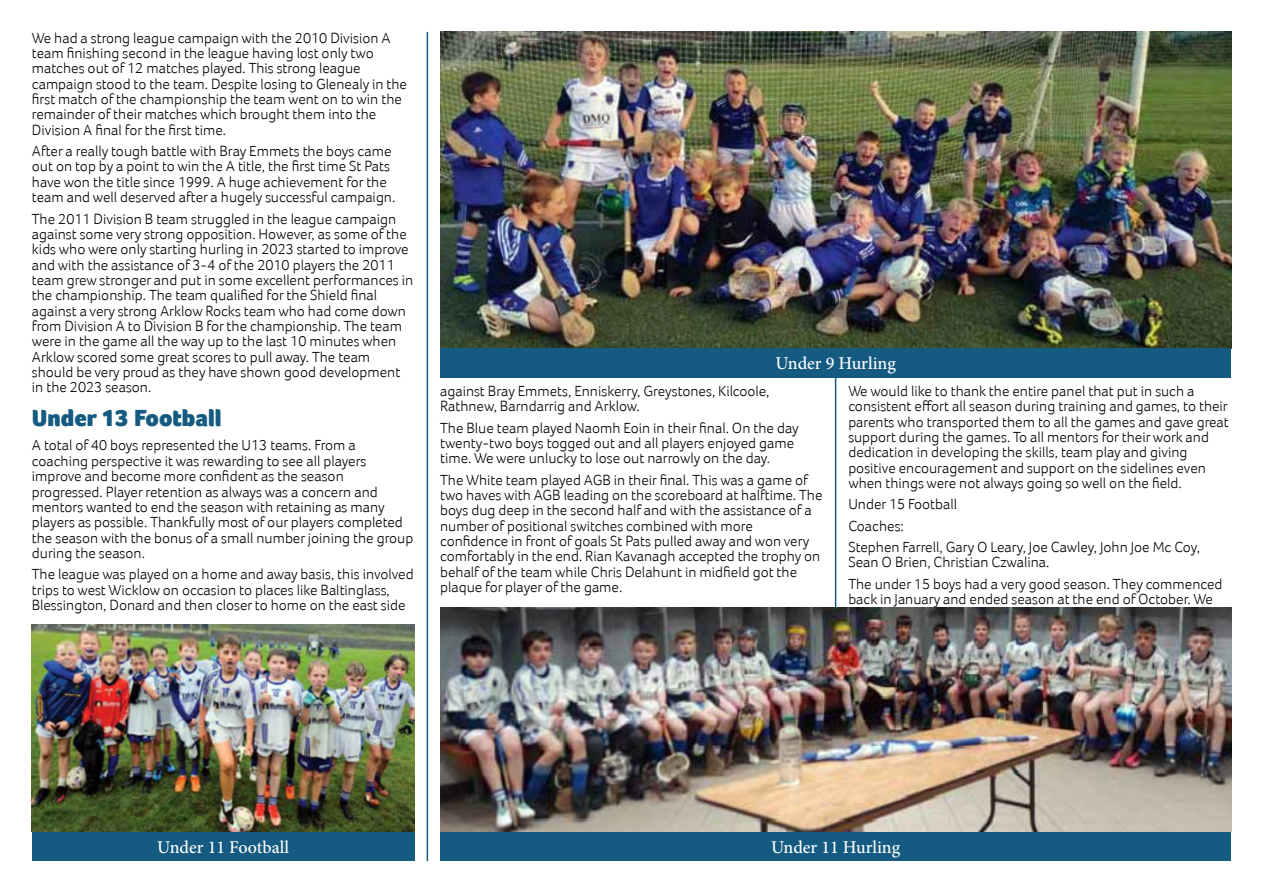
<style>
.page{position:relative;width:1263px;height:893px;background:#fff}
.page>*{position:absolute;margin:0;border:0;box-sizing:border-box;transform-origin:0 0}
.t1{font:900 24px "Foco";color:#155b81}
.t2{font:500 18px "Minion Pro";color:#fff}
.t3{font:300 15px "Foco";color:#000}
</style>
<div class="page">
<hr style="left:835px;top:32px;width:1px;height:829px;background:#155b81">
<hr style="left:427px;top:32px;width:1px;height:829px;background:#155b81">
<img style="left:440px;top:32px;width:791px;height:316px">
<div style="left:440px;top:348px;width:791px;height:29px;background:#155b81"></div>
<div style="left:440px;top:832px;width:791px;height:29px;background:#155b81"></div>
<div style="left:32px;top:832px;width:383px;height:29px;background:#155b81"></div>
<img style="left:32px;top:625px;width:383px;height:207px">
<img style="left:440px;top:607px;width:791px;height:225px">
<p class="t3" style="left:32px;top:32px;width:360px">We had a strong league campaign with the 2010 Division A</p>
<p class="t3" style="left:32px;top:47px;width:343px">team finishing second in the league having lost only two</p>
<p class="t3" style="left:32px;top:63px;width:330px">matches out of 12 matches played. This strong league</p>
<p class="t3" style="left:32px;top:78px;width:377px">campaign stood to the team. Despite losing to Glenealy in the</p>
<p class="t3" style="left:32px;top:93px;width:372px">first match of the championship the team went on to win the</p>
<p class="t3" style="left:32px;top:109px;width:346px">remainder of their matches which brought them into the</p>
<p class="t3" style="left:32px;top:124px;width:196px">Division A final for the first time.</p>
<p class="t3" style="left:32px;top:145px;width:361px">After a really tough battle with Bray Emmets the boys came</p>
<p class="t3" style="left:32px;top:161px;width:360px">out on top by a point to win the A title, the first time St Pats</p>
<p class="t3" style="left:32px;top:176px;width:356px">have won the title since 1999. A huge achievement for the</p>
<p class="t3" style="left:32px;top:191px;width:365px">team and well deserved after a hugely successful campaign.</p>
<p class="t3" style="left:32px;top:213px;width:366px">The 2011 Division B team struggled in the league campaign</p>
<p class="t3" style="left:32px;top:228px;width:376px">against some very strong opposition. However, as some of the</p>
<p class="t3" style="left:32px;top:244px;width:378px">kids who were only starting hurling in 2023 started to improve</p>
<p class="t3" style="left:32px;top:259px;width:364px">and with the assistance of 3-4 of the 2010 players the 2011</p>
<p class="t3" style="left:32px;top:274px;width:383px">team grew stronger and put in some excellent performances in</p>
<p class="t3" style="left:32px;top:290px;width:347px">the championship. The team qualified for the Shield final</p>
<p class="t3" style="left:32px;top:305px;width:376px">against a very strong Arklow Rocks team who had come down</p>
<p class="t3" style="left:32px;top:320px;width:372px">from Division A to Division B for the championship. The team</p>
<p class="t3" style="left:32px;top:336px;width:366px">were in the game all the way up to the last 10 minutes when</p>
<p class="t3" style="left:32px;top:351px;width:340px">Arklow scored some great scores to pull away. The team</p>
<p class="t3" style="left:32px;top:366px;width:370px">should be very proud as they have shown good development</p>
<p class="t3" style="left:32px;top:382px;width:121px">in the 2023 season.</p>
<p class="t1" style="left:32px;top:409px;width:191px">Under 13 Football</p>
<p class="t3" style="left:32px;top:440px;width:325px">A total of 40 boys represented the U13 teams. From a</p>
<p class="t3" style="left:32px;top:455px;width:336px">coaching perspective it was rewarding to see all players</p>
<p class="t3" style="left:32px;top:470px;width:313px">improve and become more confident as the season</p>
<p class="t3" style="left:32px;top:486px;width:347px">progressed. Player retention as always was a concern and</p>
<p class="t3" style="left:32px;top:501px;width:354px">mentors wanted to end the season with retaining as many</p>
<p class="t3" style="left:32px;top:517px;width:372px">players as possible. Thankfully most of our players completed</p>
<p class="t3" style="left:32px;top:532px;width:383px">the season with the bonus of a small number joining the group</p>
<p class="t3" style="left:32px;top:547px;width:115px">during the season.</p>
<p class="t3" style="left:32px;top:569px;width:383px">The league was played on a home and away basis, this involved</p>
<p class="t3" style="left:32px;top:584px;width:359px">trips to west Wicklow on occasion to places like Baltinglass,</p>
<p class="t3" style="left:32px;top:599px;width:375px">Blessington, Donard and then closer to home on the east side</p>
<p class="t2" style="left:775px;top:356px;width:122px">Under 9 Hurling</p>
<p class="t3" style="left:440px;top:385px;width:331px">against Bray Emmets, Enniskerry, Greystones, Kilcoole,</p>
<p class="t3" style="left:440px;top:401px;width:201px">Rathnew, Barndarrig and Arklow.</p>
<p class="t3" style="left:440px;top:422px;width:360px">The Blue team played Naomh Eoin in their final. On the day</p>
<p class="t3" style="left:440px;top:437px;width:355px">twenty-two boys togged out and all players enjoyed game</p>
<p class="t3" style="left:440px;top:453px;width:331px">time. We were unlucky to lose out narrowly on the day.</p>
<p class="t3" style="left:440px;top:474px;width:369px">The White team played AGB in their final. This was a game of</p>
<p class="t3" style="left:440px;top:489px;width:384px">two haves with AGB leading on the scoreboard at halftime. The</p>
<p class="t3" style="left:440px;top:505px;width:373px">boys dug deep in the second half and with the assistance of a</p>
<p class="t3" style="left:440px;top:520px;width:314px">number of positional switches combined with more</p>
<p class="t3" style="left:440px;top:535px;width:371px">confidence in front of goals St Pats pulled away and won very</p>
<p class="t3" style="left:440px;top:551px;width:382px">comfortably in the end. Rian Kavanagh accepted the trophy on</p>
<p class="t3" style="left:440px;top:566px;width:358px">behalf of the team while Chris Delahunt in midfield got the</p>
<p class="t3" style="left:440px;top:581px;width:184px">plaque for player of the game.</p>
<p class="t3" style="left:848px;top:385px;width:348px">We would like to thank the entire panel that put in such a</p>
<p class="t3" style="left:848px;top:401px;width:381px">consistent effort all season during training and games, to their</p>
<p class="t3" style="left:848px;top:416px;width:382px">parents who transported them to all the games and gave great</p>
<p class="t3" style="left:848px;top:431px;width:362px">support during the games. To all mentors for their work and</p>
<p class="t3" style="left:848px;top:447px;width:341px">dedication in developing the skills, team play and giving</p>
<p class="t3" style="left:848px;top:462px;width:359px">positive encouragement and support on the sidelines even</p>
<p class="t3" style="left:848px;top:477px;width:335px">when things were not always going so well on the field.</p>
<p class="t3" style="left:848px;top:499px;width:110px">Under 15 Football</p>
<p class="t3" style="left:848px;top:520px;width:57px">Coaches:</p>
<p class="t3" style="left:848px;top:541px;width:353px">Stephen Farrell, Gary O Leary, Joe Cawley, John Joe Mc Coy,</p>
<p class="t3" style="left:848px;top:557px;width:203px">Sean O Brien, Christian Czwalina.</p>
<p class="t3" style="left:848px;top:578px;width:376px">The under 15 boys had a very good season. They commenced</p>
<p class="t3" style="left:848px;top:593px;width:366px">back in January and ended season at the end of October. We</p>
<p class="t2" style="left:157px;top:840px;width:133px">Under 11 Football</p>
<p class="t2" style="left:771px;top:840px;width:131px">Under 11 Hurling</p>
</div>
